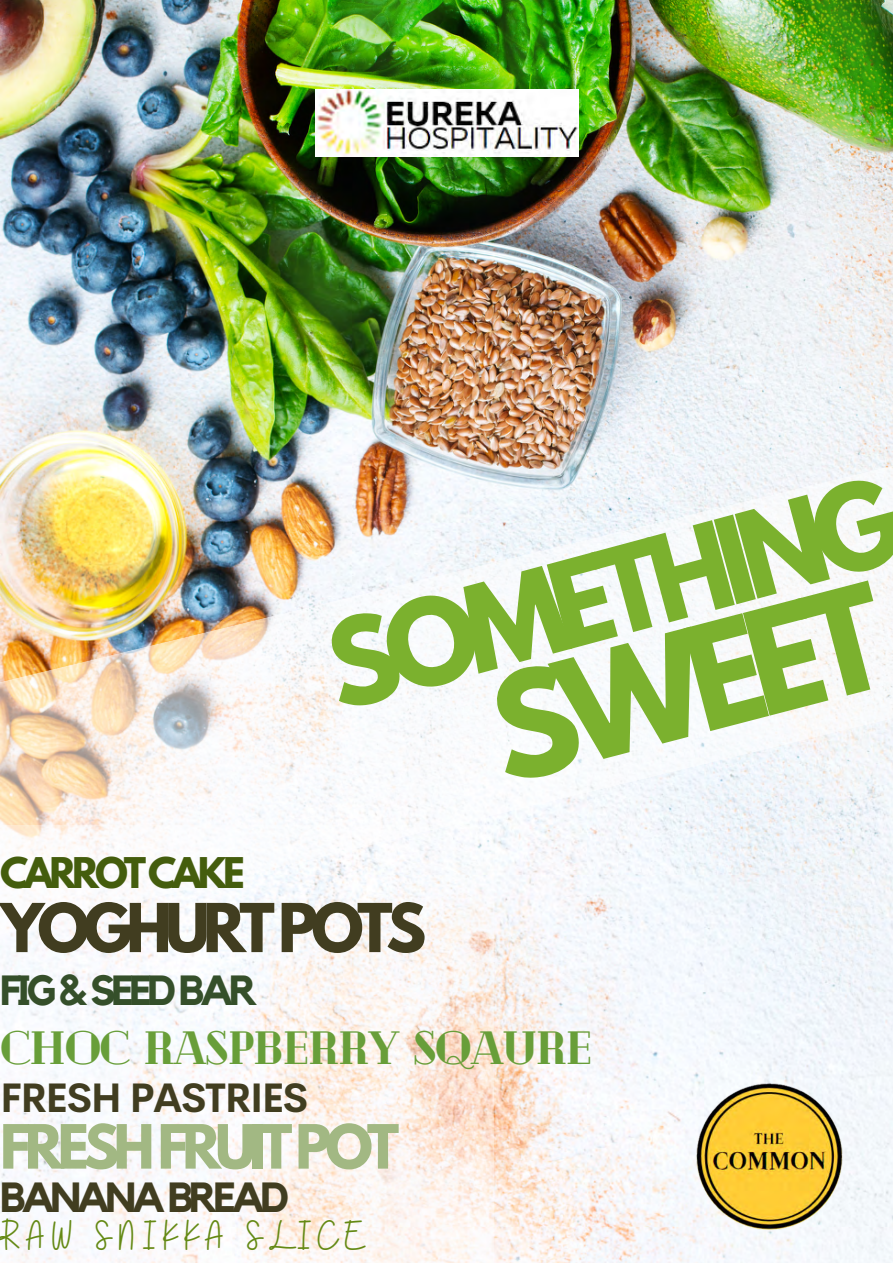
<style>
.page{position:relative;width:893px;height:1263px;background:#fff}
.page>*{position:absolute;margin:0;border:0;box-sizing:border-box;transform-origin:0 0}
.t1{font:700 128.55px "League Spartan";color:#7bb12e}
.t2{font:700 106.12px "League Spartan";color:#7bb12e}
.t3{font:700 59.62px "League Spartan";letter-spacing:-.11em;color:#413d20}
.t4{font:700 54px "League Spartan";letter-spacing:-.11em;color:#a2b883}
.t5{font:900 46.58px "Cheque";letter-spacing:-.035em;color:#689e39}
.t6{font:700 42px "Kollektif";letter-spacing:-.11em;color:#354f2a}
.t7{font:700 42px "Kollektif";letter-spacing:-.11em;color:#413d20}
.t8{font:41.78px "Buffalo";letter-spacing:.18em;color:#648914}
.t9{font:700 40.35px "Cerebri Sans";letter-spacing:-.035em;color:#413d20}
.t10{font:700 37.5px "League Spartan";letter-spacing:-.11em;color:#445d0d}
</style>
<div class="page">
<img style="left:0;top:0;width:893px;height:1263px">
<svg style="left:0;top:964px;width:494px;height:299px"></svg>
<img style="left:693px;top:1073px;width:159px;height:169px">
<img style="left:315px;top:89px;width:263px;height:68px">
<img style="left:0;top:392px;width:893px;height:572px">
<h2 class="t2" style="left:314px;top:619px;width:593px;rotate:-15deg">SOMETHING</h2>
<h1 class="t1" style="left:476px;top:674px;width:405px;rotate:-15deg">SWEET</h1>
<p class="t10" style="left:0;top:854px;width:246px">CARROT CAKE</p>
<p class="t3" style="left:0;top:898px;width:428px">YOGHURT POTS</p>
<p class="t6" style="left:0;top:971px;width:259px">FIG &amp; SEED BAR</p>
<p class="t5" style="left:0;top:1017px;width:593px">CHOC RASPBERRY SQAURE</p>
<p class="t9" style="left:0;top:1071px;width:310px">FRESH PASTRIES</p>
<p class="t4" style="left:0;top:1120px;width:400px">FRESH FRUIT POT</p>
<p class="t7" style="left:0;top:1178px;width:291px">BANANA BREAD</p>
<p class="t8" style="left:0;top:1208px;width:364px">RAW SNIKKA SLICE</p>
</div>
